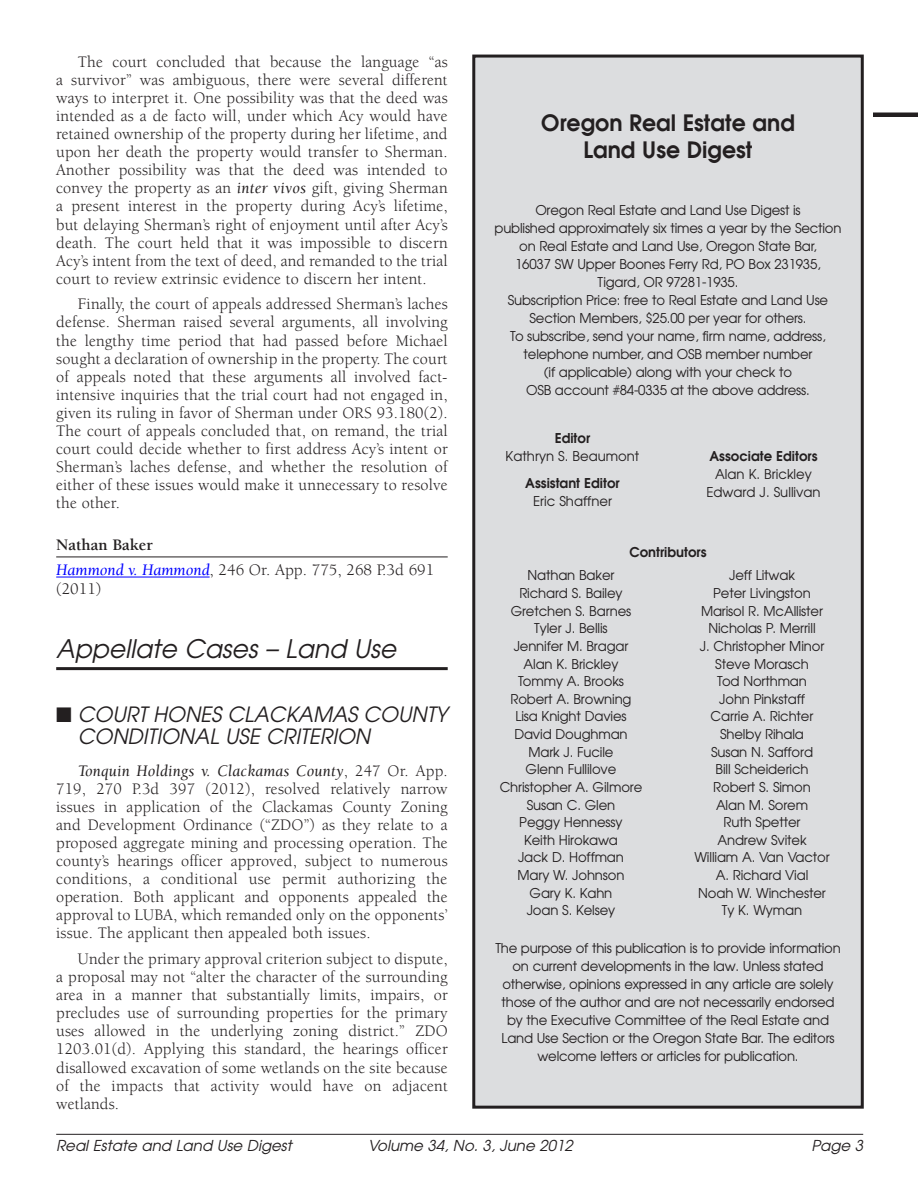
<style>
.page{position:relative;width:918px;height:1188px;background:#fff}
.page>*{position:absolute;margin:0;border:0;box-sizing:border-box;transform-origin:0 0}
.Headlines{font:italic 25.5px "Avant Garde";color:#231f20}
.t1{font:600 22.5px/27px "Avant Garde";color:#231f20;text-align:center}
.Subheads{font:italic 21px/22.6px "Avant Garde";color:#231f20}
.Body_text{font:16.5px/18.1px "Berkeley";letter-spacing:.01em;color:#231f20;text-align:justify}
.Byline-2{font:16.5px/18.9px "Berkeley";color:#231f20}
.Byline-1{font:700 16.5px "Berkeley";color:#231f20}
.t2{font:italic 15px "Avant Garde";color:#231f20}
.t3{font:13.5px/18px "Avant Garde";letter-spacing:-.015em;color:#231f20;text-align:center}
.t4{font:600 13.5px/18px "Avant Garde";color:#231f20;text-align:center}
.s1{font-style:italic}
.s2{font-style:italic;color:#00f}
.s3{font-weight:600}
.s4{font-weight:400}
</style>
<div class="page">
<hr style="left:56px;top:1134px;width:807px;height:1px;background:#231f20">
<div style="left:474px;top:56px;width:388px;height:1051px;background:#dcdddf"></div>
<div style="left:472px;top:55px;width:392px;height:1054px;border:3px solid #231f20"></div>
<div style="left:873px;top:112px;width:45px;height:5px;background:#231f20"></div>
<hr style="left:56px;top:557px;width:392px;height:1px;background:#231f20">
<hr style="left:56px;top:577px;width:154px;height:1px;background:#00f">
<hr style="left:56px;top:667px;width:392px;height:3px;background:#231f20">
<p class="Body_text" style="left:56px;top:53px;width:393px;text-indent:22px">The court concluded that because the language “as a survivor” was ambiguous, there were several different ways to interpret it. One possibility was that the deed was intended as a de facto will, under which Acy would have retained ownership of the property during her lifetime, and upon her death the property would transfer to Sherman.<br>Another possibility was that the deed was intended to convey the property as an <span class="s1">inter vivos</span> gift, giving Sherman a present interest in the property during Acy’s lifetime, but delaying Sherman’s right of enjoyment until after Acy’s death. The court held that it was impossible to discern Acy’s intent from the text of deed, and remanded to the trial court to review extrinsic evidence to discern her intent.</p>
<p class="Body_text" style="left:56px;top:295px;width:393px;text-indent:22px">Finally, the court of appeals addressed Sherman’s laches defense. Sherman raised several arguments, all involving the lengthy time period that had passed before Michael sought a declaration of ownership in the property. The court of appeals noted that these arguments all involved fact&shy;intensive inquiries that the trial court had not engaged in, given its ruling in favor of Sherman under ORS 93.180(2).<br>The court of appeals concluded that, on remand, the trial court could decide whether to first address Acy’s intent or Sherman’s laches defense, and whether the resolution of either of these issues would make it unnecessary to resolve the other.</p>
<p class="Byline-1" style="left:56px;top:536px;width:98px">Nathan Baker</p>
<p class="Byline-2" style="left:56px;top:561px;width:380px"><span class="s2">Hammond v. Hammond</span>, 246 Or. App. 775, 268 P.3d 691 (2011)</p>
<p class="Headlines" style="left:56px;top:633px;width:341px">Appellate Cases – Land Use</p>
<p class="Subheads" style="left:78px;top:702px;width:371px;text-indent:-22px">■ COURT HONES CLACKAMAS COUNTY<br>CONDITIONAL USE CRITERION</p>
<p class="Body_text" style="left:56px;top:762px;width:393px;text-indent:22px"><span class="s1">Tonquin Holdings v. Clackamas County</span>, 247 Or. App.<br>719, 270 P.3d 397 (2012), resolved relatively narrow issues in application of the Clackamas County Zoning and Development Ordinance (“ZDO”) as they relate to a proposed aggregate mining and processing operation. The county’s hearings officer approved, subject to numerous conditions, a conditional use permit authorizing the operation. Both applicant and opponents appealed the approval to LUBA, which remanded only on the opponents’ issue. The applicant then appealed both issues.</p>
<p class="Body_text" style="left:56px;top:950px;width:393px;text-indent:22px">Under the primary approval criterion subject to dispute, a proposal may not “alter the character of the surrounding area in a manner that substantially limits, impairs, or precludes use of surrounding properties for the primary uses allowed in the underlying zoning district.” ZDO 1203.01(d). Applying this standard, the hearings officer disallowed excavation of some wetlands on the site because of the impacts that activity would have on adjacent wetlands.</p>
<p class="t1" style="left:541px;top:109px;width:255px">Oregon Real Estate and<br>Land Use Digest</p>
<p class="t3" style="left:495px;top:201px;width:348px">Oregon Real Estate and Land Use Digest is<br>published approximately six times a year by the Section on Real Estate and Land Use, Oregon State Bar,<br>16037 SW Upper Boones Ferry Rd, PO Box 231935, Tigard, OR 97281-1935.</p>
<p class="t3" style="left:508px;top:291px;width:322px">Subscription Price: free to Real Estate and Land Use Section Members, $25.00 per year for others.<br>To subscribe, send your name, firm name, address, telephone number, and OSB member number<br>(if applicable) along with your check to<br>OSB account #84-0335 at the above address.</p>
<p class="t3" style="left:506px;top:429px;width:135px"><span class="s3">Editor<br></span>Kathryn S. Beaumont</p>
<p class="t4" style="left:525px;top:474px;width:96px">Assistant Editor<br><span class="s4">Eric Shaffner</span></p>
<p class="t3" style="left:706px;top:447px;width:116px"><span class="s3">Associate Editors<br></span>Alan K. Brickley<br>Edward J. Sullivan</p>
<p class="t4" style="left:629px;top:543px;width:79px">Contributors</p>
<p class="t3" style="left:528px;top:566px;width:88px">Nathan Baker</p>
<p class="t3" style="left:519px;top:584px;width:105px">Richard S. Bailey</p>
<p class="t3" style="left:511px;top:601px;width:122px">Gretchen S. Barnes</p>
<p class="t3" style="left:534px;top:619px;width:75px">Tyler J. Bellis</p>
<p class="t3" style="left:514px;top:637px;width:116px">Jennifer M. Bragar</p>
<p class="t3" style="left:524px;top:654px;width:96px">Alan K. Brickley</p>
<p class="t3" style="left:518px;top:672px;width:107px">Tommy A. Brooks</p>
<p class="t3" style="left:511px;top:690px;width:122px">Robert A. Browning</p>
<p class="t3" style="left:515px;top:707px;width:113px">Lisa Knight Davies</p>
<p class="t3" style="left:514px;top:725px;width:115px">David Doughman</p>
<p class="t3" style="left:528px;top:742px;width:87px">Mark J. Fucile</p>
<p class="t3" style="left:526px;top:760px;width:92px">Glenn Fullilove</p>
<p class="t3" style="left:500px;top:778px;width:144px">Christopher A. Gilmore</p>
<p class="t3" style="left:527px;top:795px;width:90px">Susan C. Glen</p>
<p class="t3" style="left:519px;top:813px;width:105px">Peggy Hennessy</p>
<p class="t3" style="left:524px;top:831px;width:95px">Keith Hirokawa</p>
<p class="t3" style="left:518px;top:848px;width:107px">Jack D. Hoffman</p>
<p class="t3" style="left:518px;top:866px;width:108px">Mary W. Johnson</p>
<p class="t3" style="left:530px;top:883px;width:84px">Gary K. Kahn</p>
<p class="t3" style="left:527px;top:901px;width:90px">Joan S. Kelsey</p>
<p class="t3" style="left:729px;top:566px;width:67px">Jeff Litwak</p>
<p class="t3" style="left:713px;top:584px;width:99px">Peter Livingston</p>
<p class="t3" style="left:701px;top:601px;width:124px">Marisol R. McAllister</p>
<p class="t3" style="left:708px;top:619px;width:109px">Nicholas P. Merrill</p>
<p class="t3" style="left:700px;top:637px;width:126px">J. Christopher Minor</p>
<p class="t3" style="left:715px;top:654px;width:95px">Steve Morasch</p>
<p class="t3" style="left:717px;top:672px;width:91px">Tod Northman</p>
<p class="t3" style="left:719px;top:690px;width:87px">John Pinkstaff</p>
<p class="t3" style="left:711px;top:707px;width:104px">Carrie A. Richter</p>
<p class="t3" style="left:720px;top:725px;width:85px">Shelby Rihala</p>
<p class="t3" style="left:711px;top:742px;width:104px">Susan N. Safford</p>
<p class="t3" style="left:716px;top:760px;width:94px">Bill Scheiderich</p>
<p class="t3" style="left:713px;top:778px;width:99px">Robert S. Simon</p>
<p class="t3" style="left:716px;top:795px;width:94px">Alan M. Sorem</p>
<p class="t3" style="left:724px;top:813px;width:78px">Ruth Spetter</p>
<p class="t3" style="left:717px;top:831px;width:91px">Andrew Svitek</p>
<p class="t3" style="left:694px;top:848px;width:137px">William A. Van Vactor</p>
<p class="t3" style="left:716px;top:866px;width:94px">A. Richard Vial</p>
<p class="t3" style="left:698px;top:883px;width:129px">Noah W. Winchester</p>
<p class="t3" style="left:722px;top:901px;width:82px">Ty K. Wyman</p>
<p class="t3" style="left:495px;top:939px;width:347px">The purpose of this publication is to provide information on current developments in the law. Unless stated otherwise, opinions expressed in any article are solely those of the author and are not necessarily endorsed by the Executive Committee of the Real Estate and Land Use Section or the Oregon State Bar. The editors welcome letters or articles for publication.</p>
<p class="t2" style="left:56px;top:1136px;width:237px">Real Estate and Land Use Digest</p>
<p class="t2" style="left:368px;top:1136px;width:206px">Volume 34, No. 3, June 2012</p>
<p class="t2" style="left:811px;top:1136px;width:53px">Page 3</p>
</div>
